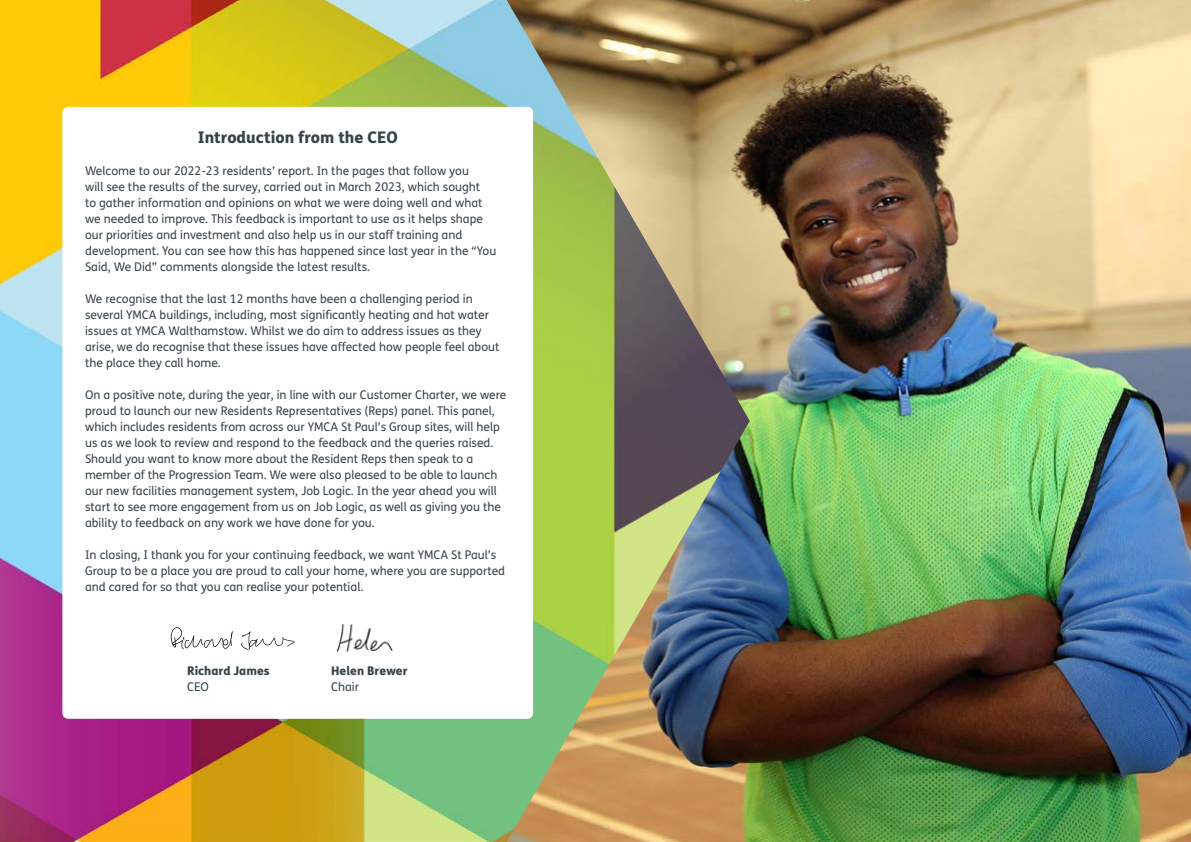
<style>
.page{position:relative;width:1191px;height:842px;background:#fff}
.page>*{position:absolute;margin:0;border:0;box-sizing:border-box;transform-origin:0 0}
.t1{font:800 16px "FS Me";color:#354248}
.t2{font:12px/16px "FS Me";color:#354248}
.t3{font:800 12px "FS Me";color:#354248}
</style>
<div class="page">
<img style="left:0;top:0;width:506px;height:842px">
<img style="left:506px;top:0;width:685px;height:842px">
<div style="left:62px;top:107px;width:471px;height:612px;background:#fff;border-radius:6px"></div>
<img style="left:170px;top:627px;width:125px;height:23px">
<img style="left:336px;top:624px;width:57px;height:28px">
<h1 class="t1" style="left:198px;top:125px;width:201px">Introduction from the CEO</h1>
<p class="t2" style="left:85px;top:163px;width:413px">Welcome to our 2022-23 residents’ report. In the pages that follow you<br>will see the results of the survey, carried out in March 2023, which sought<br>to gather information and opinions on what we were doing well and what we needed to improve. This feedback is important to use as it helps shape our priorities and investment and also help us in our staff training and development. You can see how this has happened since last year in the “You Said, We Did” comments alongside the latest results.</p>
<p class="t2" style="left:85px;top:291px;width:416px">We recognise that the last 12 months have been a challenging period in several YMCA buildings, including, most significantly heating and hot water issues at YMCA Walthamstow. Whilst we do aim to address issues as they arise, we do recognise that these issues have affected how people feel about the place they call home.</p>
<p class="t2" style="left:85px;top:387px;width:423px">On a positive note, during the year, in line with our Customer Charter, we were proud to launch our new Residents Representatives (Reps) panel. This panel, which includes residents from across our YMCA St Paul’s Group sites, will help us as we look to review and respond to the feedback and the queries raised.<br>Should you want to know more about the Resident Reps then speak to a member of the Progression Team. We were also pleased to be able to launch our new facilities management system, Job Logic. In the year ahead you will start to see more engagement from us on Job Logic, as well as giving you the ability to feedback on any work we have done for you.</p>
<p class="t2" style="left:85px;top:547px;width:422px">In closing, I thank you for your continuing feedback, we want YMCA St Paul’s<br>Group to be a place you are proud to call your home, where you are supported and cared for so that you can realise your potential.</p>
<p class="t3" style="left:187px;top:661px;width:84px">Richard James</p>
<p class="t3" style="left:331px;top:661px;width:78px">Helen Brewer</p>
<p class="t2" style="left:187px;top:679px;width:23px">CEO</p>
<p class="t2" style="left:331px;top:679px;width:29px">Chair</p>
</div>
